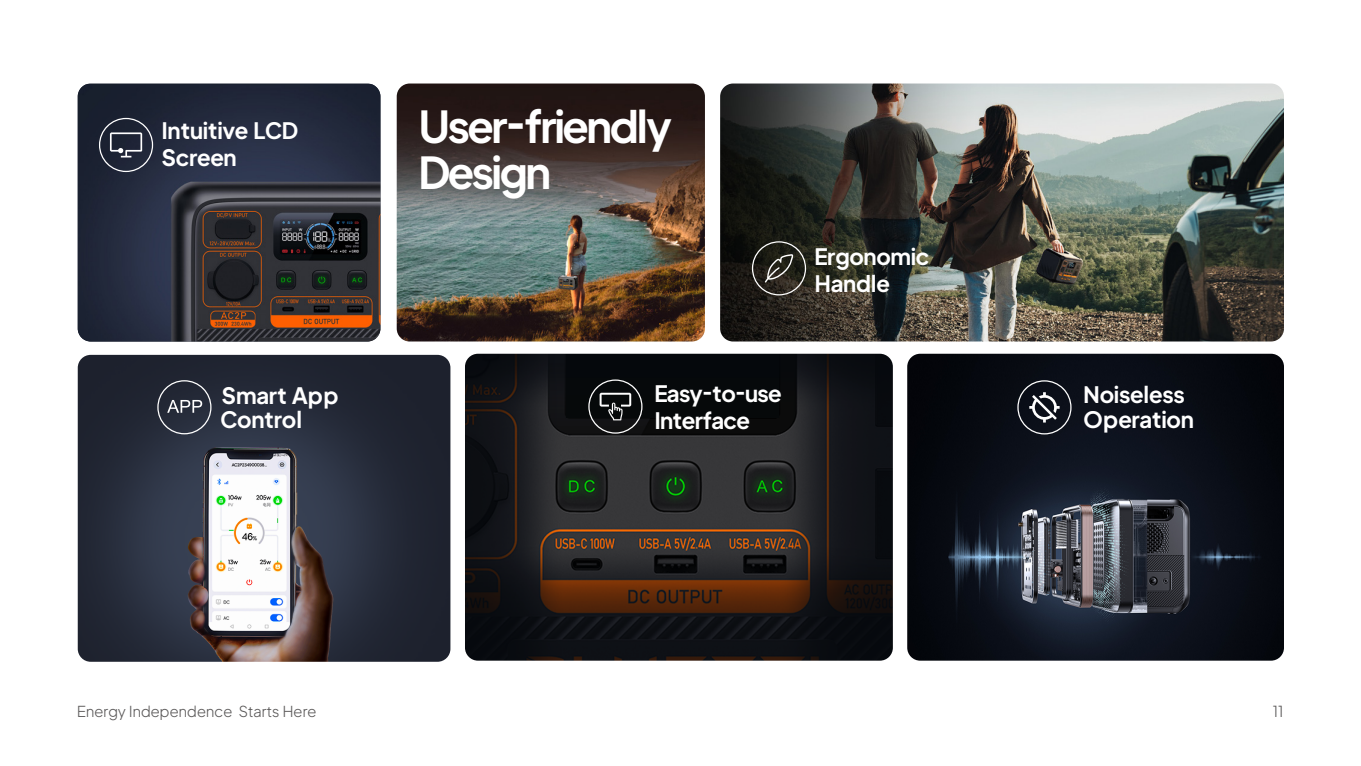
<style>
.page{position:relative;width:1361px;height:766px;background:#fff}
.page>*{position:absolute;margin:0;border:0;box-sizing:border-box;transform-origin:0 0}
.t1{font:700 43.75px/46px "BLUETTI1.0";letter-spacing:-.025em;color:#fff}
.t2{font:700 22.5px/27px "BLUETTI1.0";letter-spacing:.015em;color:#fff}
.t3{font:300 15px "BLUETTI1.0";letter-spacing:.015em;color:#595757}
</style>
<div class="page">
<img style="left:907px;top:353px;width:377px;height:307px">
<img style="left:465px;top:353px;width:428px;height:307px">
<img style="left:78px;top:355px;width:372px;height:306px">
<img style="left:78px;top:84px;width:302px;height:257px">
<img style="left:720px;top:83px;width:564px;height:258px">
<img style="left:397px;top:83px;width:308px;height:258px">
<svg style="left:752px;top:241px;width:54px;height:54px;background:#3c3a33"></svg>
<svg style="left:99px;top:118px;width:54px;height:54px;background:#3c4150"></svg>
<svg style="left:157px;top:380px;width:54px;height:54px;background:#3f4450"></svg>
<svg style="left:588px;top:379px;width:54px;height:54px;background:#2c2d2f"></svg>
<svg style="left:1017px;top:380px;width:54px;height:54px;background:#32363e"></svg>
<p class="t2" style="left:162px;top:117px;width:138px">Intuitive LCD<br>Screen</p>
<h1 class="t1" style="left:419px;top:102px;width:254px">User-friendly<br>Design</h1>
<p class="t2" style="left:815px;top:242px;width:116px">Ergonomic<br>Handle</p>
<p class="t2" style="left:221px;top:382px;width:119px;line-height:24.5px">Smart App<br>Control</p>
<p class="t2" style="left:655px;top:379px;width:128px">Easy-to-use<br>Interface</p>
<p class="t2" style="left:1083px;top:381px;width:111px;line-height:24.8px">Noiseless<br>Operation</p>
<p class="t3" style="left:77px;top:699px;width:241px">Energy Independence Starts Here</p>
<p class="t3" style="left:1272px;top:699px;width:12px">11</p>
</div>
